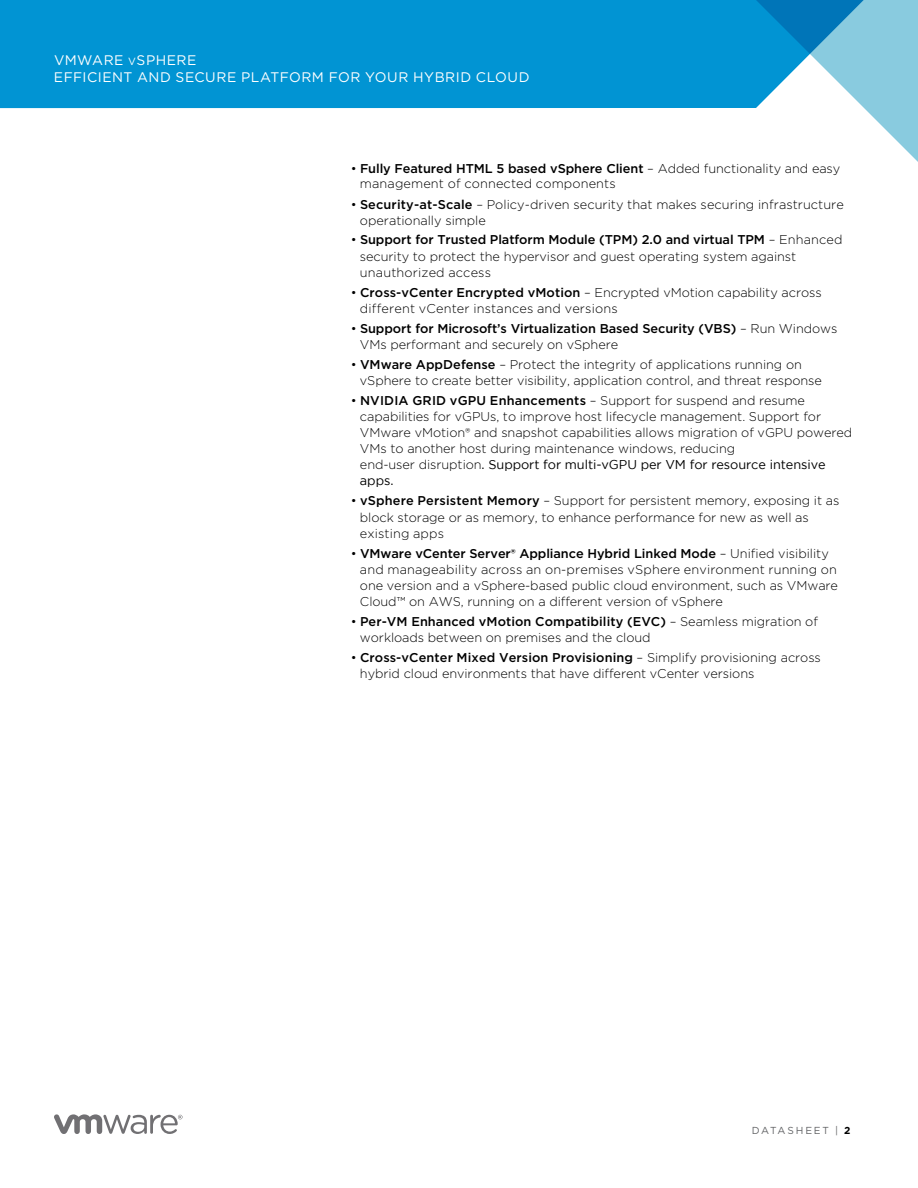
<style>
.page{position:relative;width:918px;height:1188px;background:#fff}
.page>*{position:absolute;margin:0;border:0;box-sizing:border-box;transform-origin:0 0}
.t1{font:13.8px/17.2px "Gotham";letter-spacing:.035em;color:#fff}
.t2{font:300 12.75px/16px "Gotham";letter-spacing:-.005em;color:#000}
.t3{font:300 12.75px/15.9px "Gotham";letter-spacing:.015em;color:#000}
.t4{font:500 12.75px/15.9px "Gotham";letter-spacing:-.005em;color:#000}
.t5{font:10.2px "Gotham";letter-spacing:.175em;color:#636466}
.s1{font-size:10.35px}
.s2{font-weight:500}
.s3{font-weight:300}
.s4{font-weight:400}
.s5{font-weight:700;color:#000}
</style>
<div class="page">
<svg style="left:54px;top:1114px;width:129px;height:20px"></svg>
<div style="left:0;top:0;width:742px;height:108px;background:#0194d3"></div>
<svg style="left:742px;top:0;width:176px;height:162px"></svg>
<p class="t1" style="left:54px;top:51px;width:477px">VMWARE <span class="s1">v</span>SPHERE<br>EFFICIENT AND SECURE PLATFORM FOR YOUR HYBRID CLOUD</p>
<p class="t2" style="left:360px;top:160px;width:482px;text-indent:-9px">• <span class="s2">Fully Featured HTML 5 based vSphere Client</span> – Added functionality and easy management of connected components</p>
<p class="t2" style="left:360px;top:196px;width:485px;text-indent:-9px">• <span class="s2">Security-at-Scale</span> – Policy-driven security that makes securing infrastructure operationally simple</p>
<p class="t2" style="left:360px;top:232px;width:484px;text-indent:-9px">• <span class="s2">Support for Trusted Platform Module (TPM) 2.0 and virtual TPM</span> – Enhanced security to protect the hypervisor and guest operating system against unauthorized access</p>
<p class="t3" style="left:360px;top:284px;width:463px;text-indent:-9px">• <span class="s2">Cross-vCenter Encrypted vMotion</span> – Encrypted vMotion capability across different vCenter instances and versions</p>
<p class="t4" style="left:360px;top:320px;width:479px;text-indent:-9px"><span class="s3">•</span> Support for Microsoft’s Virtualization Based Security (VBS) <span class="s3">– Run Windows<br>VMs performant and securely on vSphere</span></p>
<p class="t2" style="left:360px;top:356px;width:464px;text-indent:-9px">• <span class="s2">VMware AppDefense</span> – Protect the integrity of applications running on vSphere to create better visibility, application control, and threat response</p>
<p class="t2" style="left:360px;top:392px;width:494px;text-indent:-9px">• <span class="s2">NVIDIA GRID vGPU Enhancements</span> – Support for suspend and resume capabilities for vGPUs, to improve host lifecycle management. Support for VMware vMotion® and snapshot capabilities allows migration of vGPU powered VMs to another host during maintenance windows, reducing<br>end-user disruption<span class="s4">. Support for multi-vGPU per VM for resource intensive apps.</span></p>
<p class="t2" style="left:360px;top:492px;width:481px;text-indent:-9px">• <span class="s2">vSphere Persistent Memory</span> – Support for persistent memory, exposing it as block storage or as memory, to enhance performance for new as well as existing apps</p>
<p class="t2" style="left:360px;top:545px;width:480px;text-indent:-9px">• <span class="s2">VMware vCenter Server® Appliance Hybrid Linked Mode</span> – Unified visibility and manageability across an on-premises vSphere environment running on one version and a vSphere-based public cloud environment, such as VMware Cloud™ on AWS, running on a different version of vSphere</p>
<p class="t2" style="left:360px;top:613px;width:460px;text-indent:-9px">• <span class="s2">Per-VM Enhanced vMotion Compatibility (EVC)</span> – Seamless migration of workloads between on premises and the cloud</p>
<p class="t2" style="left:360px;top:649px;width:463px;text-indent:-9px">• <span class="s2">Cross-vCenter Mixed Version Provisioning</span> – Simplify provisioning across hybrid cloud environments that have different vCenter versions</p>
<p class="t5" style="left:752px;top:1124px;width:100px">DATASHEET | <span class="s5">2</span></p>
</div>
